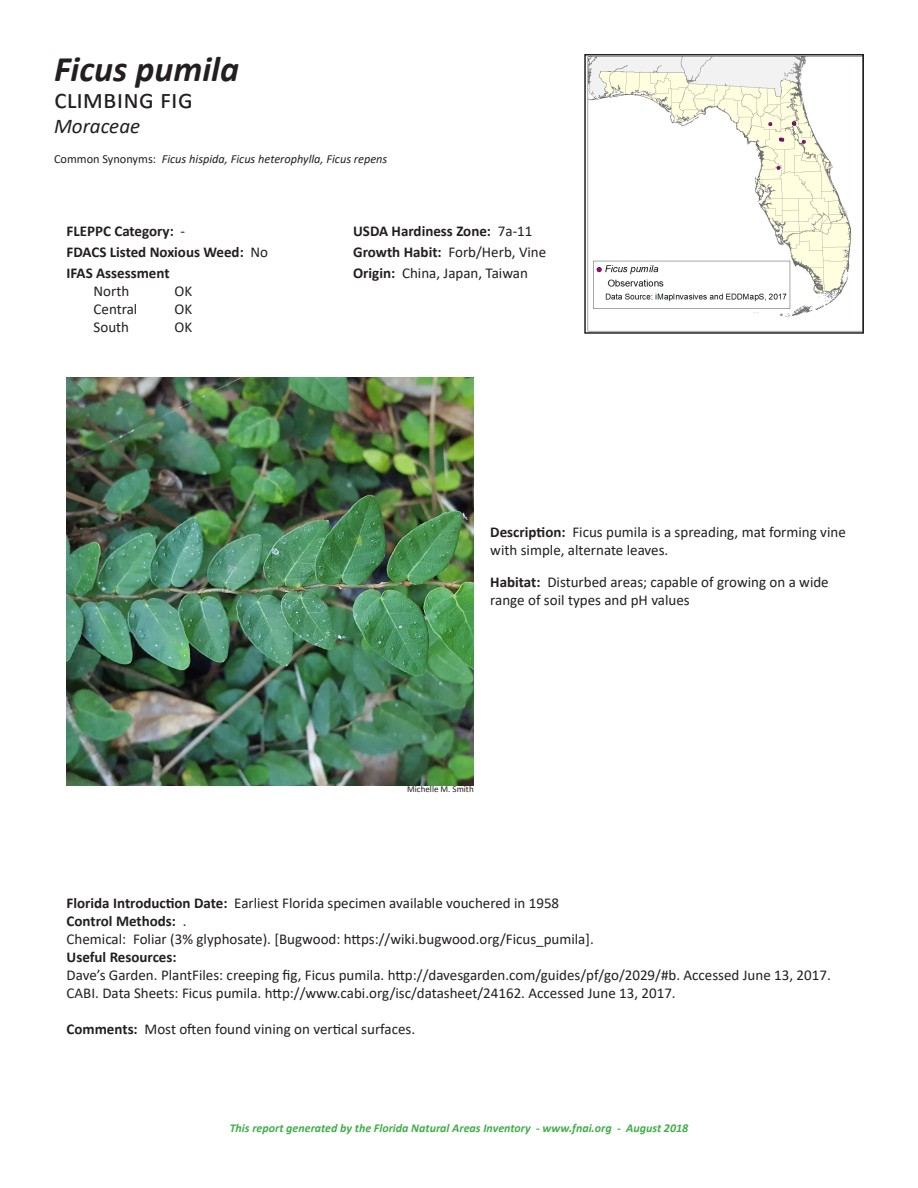
<style>
.page{position:relative;width:918px;height:1188px;background:#fff}
.page>*{position:absolute;margin:0;border:0;box-sizing:border-box;transform-origin:0 0}
.sci_name{font:italic 700 36px "Calibri";color:#231f20}
.sci_name-2{font:27px "Calibri";color:#231f20}
.sci_name-3{font:italic 21px "Calibri";color:#231f20}
.t1{font:15px/18px "Calibri";color:#231f20}
.t2{font:700 15px "Calibri";color:#231f20}
.sci_name-4{font:italic 12.3px "Calibri";color:#231f20}
.t3{font:italic 700 12px "Calibri";color:#40ae49}
.t4{font:9px "Calibri";color:#231f20}
.s1{font-style:normal}
.s2{font-weight:400}
.s3{font-weight:700}
</style>
<div class="page">
<img style="left:587px;top:57px;width:274px;height:274px">
<div style="left:584px;top:54px;width:280px;height:280px;border:2px solid #231f20"></div>
<img style="left:67px;top:378px;width:407px;height:407px">
<p class="sci_name" style="left:54px;top:44px;width:187px">Ficus pumila</p>
<p class="sci_name-2" style="left:54px;top:80px;width:140px">climbing fig</p>
<p class="sci_name-3" style="left:54px;top:112px;width:88px">Moraceae</p>
<p class="sci_name-4" style="left:54px;top:150px;width:335px"><span class="s1">Common Synonyms:</span> Ficus hispida, Ficus heterophylla, Ficus repens</p>
<p class="t2" style="left:67px;top:221px;width:120px">FLEPPC Category: <span class="s2">-</span></p>
<p class="t2" style="left:67px;top:242px;width:203px">FDACS Listed Noxious Weed: <span class="s2">No</span></p>
<p class="t2" style="left:67px;top:263px;width:105px">IFAS Assessment</p>
<p class="t1" style="left:94px;top:282px;width:37px">North</p>
<p class="t1" style="left:175px;top:282px;width:19px">OK</p>
<p class="t1" style="left:94px;top:300px;width:45px">Central</p>
<p class="t1" style="left:175px;top:300px;width:19px">OK</p>
<p class="t1" style="left:94px;top:318px;width:37px">South</p>
<p class="t1" style="left:175px;top:318px;width:19px">OK</p>
<p class="t2" style="left:353px;top:221px;width:181px">USDA Hardiness Zone: <span class="s2">7a-11</span></p>
<p class="t1" style="left:353px;top:243px;width:195px"><span class="s3">Growth Habit:</span> Forb/Herb, Vine</p>
<p class="t1" style="left:353px;top:264px;width:176px"><span class="s3">Origin:</span> China, Japan, Taiwan</p>
<p class="t1" style="left:490px;top:523px;width:357px"><span class="s3">Description:</span> Ficus pumila is a spreading, mat forming vine with simple, alternate leaves.</p>
<p class="t1" style="left:490px;top:572px;width:340px"><span class="s3">Habitat:</span> Disturbed areas; capable of growing on a wide range of soil types and pH values</p>
<p class="t4" style="left:407px;top:783px;width:68px">Michelle M. Smith</p>
<p class="t1" style="left:67px;top:894px;width:494px"><span class="s3">Florida Introduction Date:</span> Earliest Florida specimen available vouchered in 1958</p>
<p class="t2" style="left:67px;top:911px;width:122px">Control Methods: <span class="s2">.</span></p>
<p class="t1" style="left:67px;top:930px;width:529px">Chemical: Foliar (3% glyphosate). [Bugwood: https://wiki.bugwood.org/Ficus_pumila].</p>
<p class="t2" style="left:67px;top:947px;width:112px">Useful Resources:</p>
<p class="t1" style="left:67px;top:966px;width:766px">Dave’s Garden. PlantFiles: creeping fig, Ficus pumila. http://davesgarden.com/guides/pf/go/2029/#b. Accessed June 13, 2017.</p>
<p class="t1" style="left:67px;top:984px;width:611px">CABI. Data Sheets: Ficus pumila. http://www.cabi.org/isc/datasheet/24162. Accessed June 13, 2017.</p>
<p class="t1" style="left:67px;top:1020px;width:350px"><span class="s3">Comments:</span> Most often found vining on vertical surfaces.</p>
<p class="t3" style="left:230px;top:1119px;width:460px">This report generated by the Florida Natural Areas Inventory - www.fnai.org - August 2018</p>
</div>
